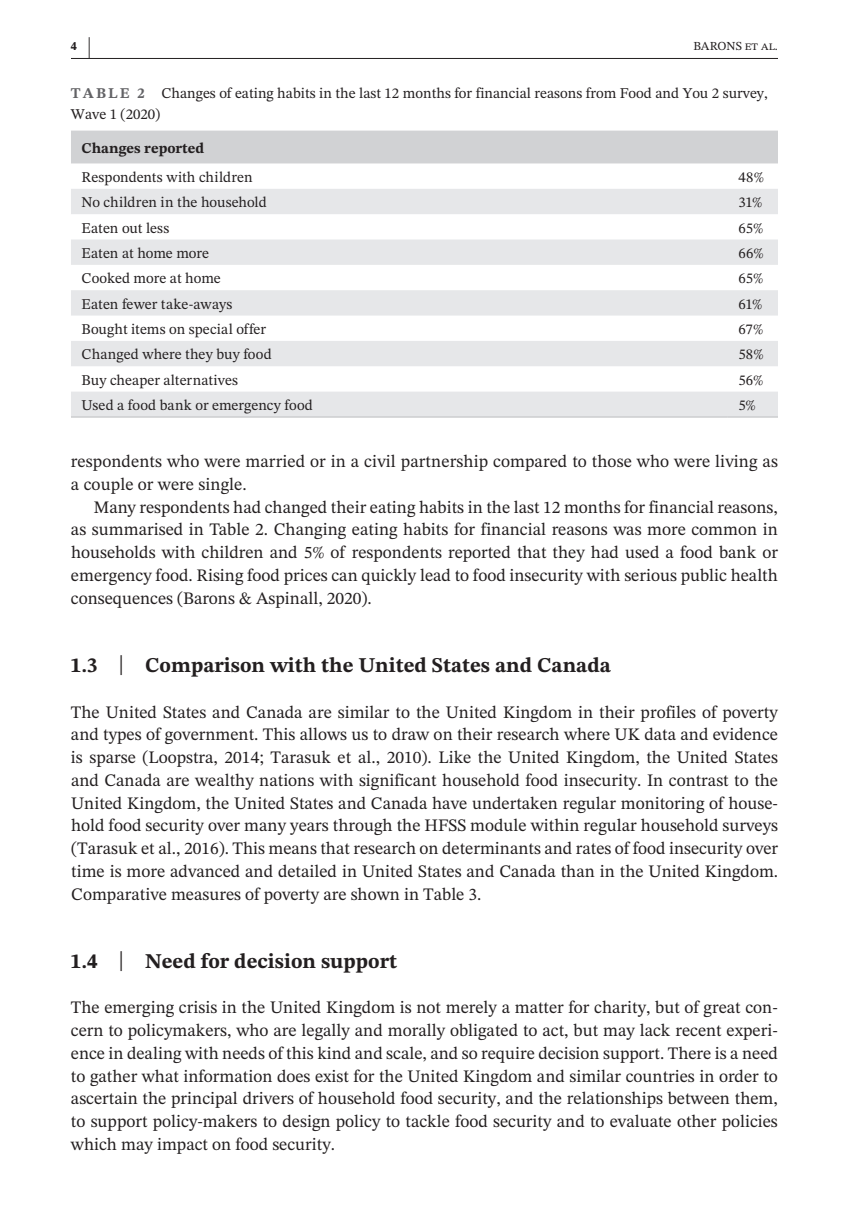
<style>
.page{position:relative;width:849px;height:1221px;background:#fff}
.page>*{position:absolute;margin:0;border:0;box-sizing:border-box;transform-origin:0 0}
.t1{font:700 21px "STIX Two Text";color:#231f20}
.t2{font:17.5px/22.8px "STIX Two Text";color:#231f20;text-align:justify}
.t3{font:14.88px/21px "STIX Two Text";color:#231f20}
.t4{font:700 14.88px "STIX Two Text";color:#231f20}
.t5{font:12.25px "STIX Two Text";color:#231f20}
.t6{font:700 12.25px "STIX Two Text";color:#231f20}
.s1{font-size:24.68px}
.s2{font-weight:700;color:#636366}
.s3{font-weight:400;font-size:27.65px}
</style>
<div class="page">
<hr style="left:71px;top:58px;width:706px;height:1px;background:#231f20">
<div style="left:71px;top:131px;width:706px;height:32px;background:#d1d2d4"></div>
<svg style="left:71px;top:189px;width:706px;height:227px;fill:#e6e7e9"></svg>
<hr style="left:71px;top:416px;width:656px;height:2px;background:#d1d2d4">
<hr style="left:727px;top:416px;width:50px;height:2px;background:#d1d2d4">
<p class="t6" style="left:71px;top:37px;width:21px">4 <span class="s1">|</span></p>
<p class="t5" style="left:693px;top:37px;width:86px">BARONS et al.</p>
<p class="t3" style="left:71px;top:83px;width:698px"><span class="s2">TABLE 2</span> Changes of eating habits in the last 12 months for financial reasons from Food and You 2 survey,<br>Wave 1 (2020)</p>
<p class="t4" style="left:81px;top:137px;width:124px">Changes reported</p>
<p class="t3" style="left:81px;top:166px;width:172px">Respondents with children</p>
<p class="t3" style="left:738px;top:166px;width:27px">48%</p>
<p class="t3" style="left:81px;top:192px;width:187px">No children in the household</p>
<p class="t3" style="left:738px;top:192px;width:26px">31%</p>
<p class="t3" style="left:81px;top:217px;width:89px">Eaten out less</p>
<p class="t3" style="left:738px;top:217px;width:26px">65%</p>
<p class="t3" style="left:81px;top:242px;width:129px">Eaten at home more</p>
<p class="t3" style="left:738px;top:242px;width:27px">66%</p>
<p class="t3" style="left:81px;top:268px;width:141px">Cooked more at home</p>
<p class="t3" style="left:738px;top:268px;width:26px">65%</p>
<p class="t3" style="left:81px;top:293px;width:152px">Eaten fewer take-aways</p>
<p class="t3" style="left:738px;top:293px;width:26px">61%</p>
<p class="t3" style="left:81px;top:318px;width:186px">Bought items on special offer</p>
<p class="t3" style="left:738px;top:318px;width:26px">67%</p>
<p class="t3" style="left:81px;top:344px;width:192px">Changed where they buy food</p>
<p class="t3" style="left:738px;top:344px;width:27px">58%</p>
<p class="t3" style="left:81px;top:369px;width:158px">Buy cheaper alternatives</p>
<p class="t3" style="left:738px;top:369px;width:27px">56%</p>
<p class="t3" style="left:81px;top:394px;width:233px">Used a food bank or emergency food</p>
<p class="t3" style="left:738px;top:394px;width:19px">5%</p>
<p class="t2" style="left:71px;top:450px;width:708px">respondents who were married or in a civil partnership compared to those who were living as a couple or were single.</p>
<p class="t2" style="left:71px;top:495px;width:708px;text-indent:23px">Many respondents had changed their eating habits in the last 12 months for financial reasons, as summarised in Table 2. Changing eating habits for financial reasons was more common in households with children and 5% of respondents reported that they had used a food bank or emergency food. Rising food prices can quickly lead to food insecurity with serious public health consequences (Barons &amp; Aspinall, 2020).</p>
<p class="t1" style="left:71px;top:650px;width:541px">1.3 <span class="s3">|</span> Comparison with the United States and Canada</p>
<p class="t2" style="left:71px;top:700px;width:708px">The United States and Canada are similar to the United Kingdom in their profiles of poverty and types of government. This allows us to draw on their research where UK data and evidence is sparse (Loopstra, 2014; Tarasuk et al., 2010). Like the United Kingdom, the United States and Canada are wealthy nations with significant household food insecurity. In contrast to the United Kingdom, the United States and Canada have undertaken regular monitoring of house&shy;hold food security over many years through the HFSS module within regular household surveys (Tarasuk et al., 2016). This means that research on determinants and rates of food insecurity over time is more advanced and detailed in United States and Canada than in the United Kingdom.<br>Comparative measures of poverty are shown in Table 3.</p>
<p class="t1" style="left:71px;top:945px;width:327px">1.4 <span class="s3">|</span> Need for decision support</p>
<p class="t2" style="left:71px;top:996px;width:708px">The emerging crisis in the United Kingdom is not merely a matter for charity, but of great con&shy;cern to policymakers, who are legally and morally obligated to act, but may lack recent experi&shy;ence in dealing with needs of this kind and scale, and so require decision support. There is a need to gather what information does exist for the United Kingdom and similar countries in order to ascertain the principal drivers of household food security, and the relationships between them, to support policy-makers to design policy to tackle food security and to evaluate other policies which may impact on food security.</p>
</div>
